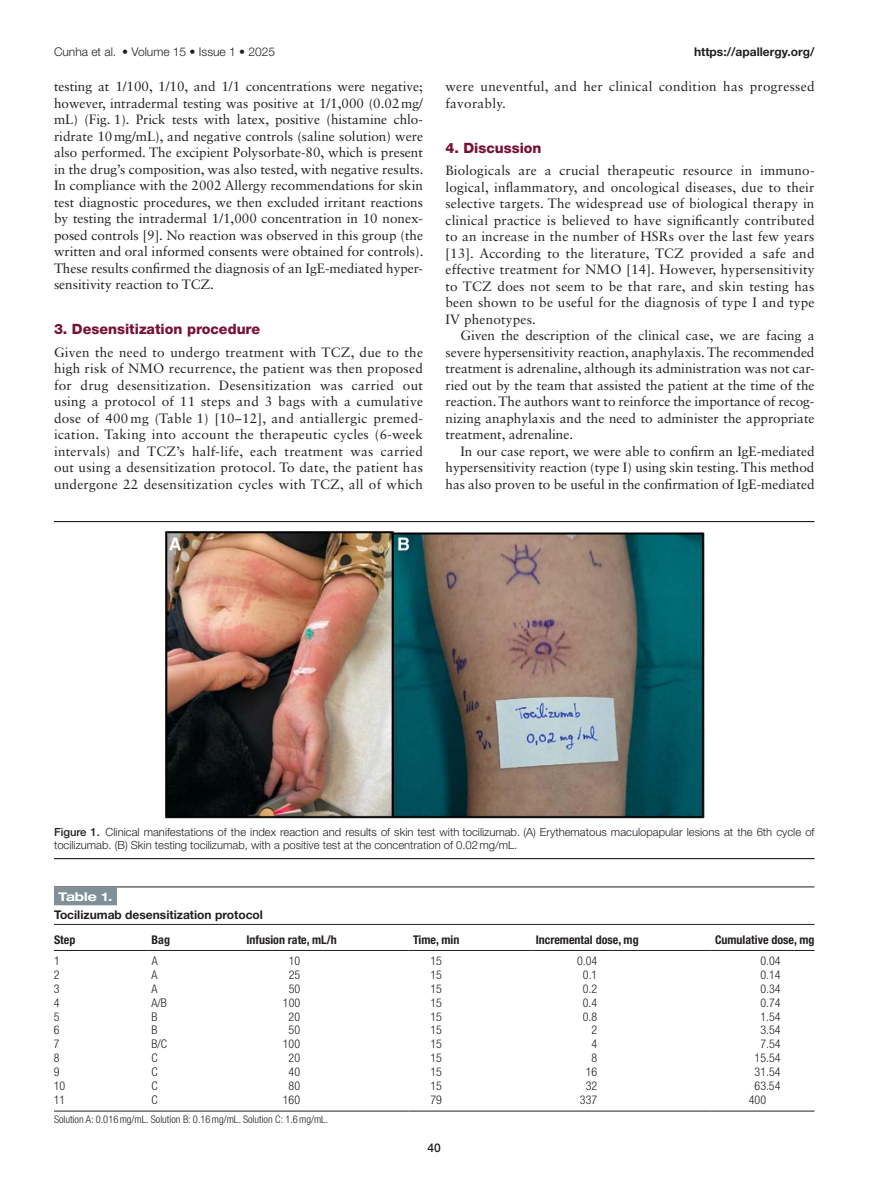
<style>
.page{position:relative;width:891px;height:1188px;background:#fff}
.page>*{position:absolute;margin:0;border:0;box-sizing:border-box;transform-origin:0 0}
.t1{font:800 14.25px "Helvetica Neue LT Std";color:#790f34}
.t2{font:13.5px/16.5px "Sabon LT Std";letter-spacing:.015em;color:#231f20;text-align:justify}
.t3{font:300 condensed 12px "Helvetica Neue LT Std";color:#231f20}
.t4{font:700 condensed 12px "Helvetica Neue LT Std";color:#231f20}
.t5{font:700 12px "Helvetica Neue LT Std";color:#231f20}
.t6{font:300 12px "Helvetica Neue LT Std";color:#231f20}
.t7{font:700 expanded 12px "Helvetica Neue LT Std";color:#fff}
.t8{font:500 12px "Helvetica Neue LT Std";color:#231f20}
.t9{font:300 11.25px/13.5px "Helvetica Neue LT Std";color:#231f20}
.t10{font:300 condensed 10.5px "Helvetica Neue LT Std";color:#231f20}
.s1{font-weight:500}
</style>
<div class="page">
<img style="left:164px;top:531px;width:540px;height:288px">
<hr style="left:54px;top:521px;width:760px;height:1px;background:#231f20">
<hr style="left:54px;top:858px;width:760px;height:1px;background:#231f20">
<hr style="left:54px;top:887px;width:760px;height:1px;background:#231f20">
<div style="left:54px;top:887px;width:63px;height:18px;background:#7f9098"></div>
<hr style="left:54px;top:924px;width:760px;height:1px;background:#231f20">
<hr style="left:54px;top:950px;width:93px;height:1px;background:#231f20">
<hr style="left:147px;top:950px;width:95px;height:1px;background:#231f20">
<hr style="left:242px;top:950px;width:167px;height:1px;background:#231f20">
<hr style="left:409px;top:950px;width:122px;height:1px;background:#231f20">
<hr style="left:531px;top:950px;width:180px;height:1px;background:#231f20">
<hr style="left:711px;top:950px;width:103px;height:1px;background:#231f20">
<hr style="left:54px;top:1111px;width:93px;height:1px;background:#231f20">
<hr style="left:147px;top:1111px;width:95px;height:1px;background:#231f20">
<hr style="left:242px;top:1111px;width:167px;height:1px;background:#231f20">
<hr style="left:409px;top:1111px;width:122px;height:1px;background:#231f20">
<hr style="left:531px;top:1111px;width:180px;height:1px;background:#231f20">
<hr style="left:711px;top:1111px;width:103px;height:1px;background:#231f20">
<p class="t6" style="left:54px;top:44px;width:223px">Cunha et al. • Volume 15 • Issue 1 • 2025</p>
<p class="t5" style="left:694px;top:44px;width:122px">https://apallergy.org/</p>
<p class="t2" style="left:54px;top:78px;width:371px">testing at 1/100, 1/10, and 1/1 concentrations were negative; however, intradermal testing was positive at 1/1,000 (0.02mg/ mL) (Fig. 1). Prick tests with latex, positive (histamine chlo&shy;ridrate 10mg/mL), and negative controls (saline solution) were also performed. The excipient Polysorbate-80, which is present in the drug’s composition, was also tested, with negative results.<br>In compliance with the 2002 Allergy recommendations for skin test diagnostic procedures, we then excluded irritant reactions by testing the intradermal 1/1,000 concentration in 10 nonex&shy;posed controls [9]. No reaction was observed in this group (the written and oral informed consents were obtained for controls).<br>These results confirmed the diagnosis of an IgE-mediated hyper&shy;sensitivity reaction to TCZ.</p>
<p class="t1" style="left:54px;top:321px;width:208px">3. Desensitization procedure</p>
<p class="t2" style="left:54px;top:344px;width:371px">Given the need to undergo treatment with TCZ, due to the high risk of NMO recurrence, the patient was then proposed for drug desensitization. Desensitization was carried out using a protocol of 11 steps and 3 bags with a cumulative dose of 400 mg (Table 1) [10–12], and antiallergic premed&shy;ication. Taking into account the therapeutic cycles (6-week intervals) and TCZ’s half-life, each treatment was carried out using a desensitization protocol. To date, the patient has undergone 22 desensitization cycles with TCZ, all of which</p>
<p class="t2" style="left:446px;top:78px;width:371px">were uneventful, and her clinical condition has progressed favorably.</p>
<p class="t1" style="left:446px;top:139px;width:98px">4. Discussion</p>
<p class="t2" style="left:446px;top:162px;width:371px">Biologicals are a crucial therapeutic resource in immuno&shy;logical, inflammatory, and oncological diseases, due to their selective targets. The widespread use of biological therapy in clinical practice is believed to have significantly contributed to an increase in the number of HSRs over the last few years [13]. According to the literature, TCZ provided a safe and effective treatment for NMO [14]. However, hypersensitivity to TCZ does not seem to be that rare, and skin testing has been shown to be useful for the diagnosis of type I and type IV phenotypes.</p>
<p class="t2" style="left:446px;top:327px;width:371px;text-indent:15px">Given the description of the clinical case, we are facing a severe hypersensitivity reaction, anaphylaxis. The recommended treatment is adrenaline, although its administration was not car&shy;ried out by the team that assisted the patient at the time of the reaction. The authors want to reinforce the importance of recog&shy;nizing anaphylaxis and the need to administer the appropriate treatment, adrenaline.</p>
<p class="t2" style="left:446px;top:443px;width:371px;text-indent:15px">In our case report, we were able to confirm an IgE-mediated hypersensitivity reaction (type I) using skin testing. This method has also proven to be useful in the confirmation of IgE-mediated</p>
<p class="t9" style="left:54px;top:825px;width:762px"><span class="s1">Figure 1.</span> Clinical manifestations of the index reaction and results of skin test with tocilizumab. (A) Erythematous maculopapular lesions at the 6th cycle of tocilizumab. (B) Skin testing tocilizumab, with a positive test at the concentration of 0.02mg/mL.</p>
<p class="t7" style="left:58px;top:889px;width:55px">Table 1.</p>
<p class="t5" style="left:54px;top:907px;width:211px">Tocilizumab desensitization protocol</p>
<p class="t4" style="left:54px;top:933px;width:23px">Step</p>
<p class="t4" style="left:152px;top:933px;width:20px">Bag</p>
<p class="t4" style="left:246px;top:933px;width:92px">Infusion rate, mL/h</p>
<p class="t4" style="left:413px;top:933px;width:48px">Time, min</p>
<p class="t4" style="left:536px;top:933px;width:104px">Incremental dose, mg</p>
<p class="t4" style="left:715px;top:933px;width:101px">Cumulative dose, mg</p>
<p class="t3" style="left:54px;top:954px;width:7px">1</p>
<p class="t3" style="left:152px;top:954px;width:7px">A</p>
<p class="t3" style="left:289px;top:954px;width:13px">10</p>
<p class="t3" style="left:430px;top:954px;width:13px">15</p>
<p class="t3" style="left:577px;top:954px;width:22px">0.04</p>
<p class="t3" style="left:760px;top:954px;width:22px">0.04</p>
<p class="t3" style="left:54px;top:968px;width:7px">2</p>
<p class="t3" style="left:152px;top:968px;width:7px">A</p>
<p class="t3" style="left:289px;top:968px;width:13px">25</p>
<p class="t3" style="left:430px;top:968px;width:13px">15</p>
<p class="t3" style="left:583px;top:968px;width:16px">0.1</p>
<p class="t3" style="left:760px;top:968px;width:22px">0.14</p>
<p class="t3" style="left:54px;top:982px;width:7px">3</p>
<p class="t3" style="left:152px;top:982px;width:7px">A</p>
<p class="t3" style="left:289px;top:982px;width:13px">50</p>
<p class="t3" style="left:430px;top:982px;width:13px">15</p>
<p class="t3" style="left:583px;top:982px;width:16px">0.2</p>
<p class="t3" style="left:760px;top:982px;width:22px">0.34</p>
<p class="t3" style="left:54px;top:996px;width:7px">4</p>
<p class="t3" style="left:152px;top:996px;width:17px">A/B</p>
<p class="t3" style="left:283px;top:996px;width:19px">100</p>
<p class="t3" style="left:430px;top:996px;width:13px">15</p>
<p class="t3" style="left:583px;top:996px;width:16px">0.4</p>
<p class="t3" style="left:760px;top:996px;width:22px">0.74</p>
<p class="t3" style="left:54px;top:1010px;width:7px">5</p>
<p class="t3" style="left:152px;top:1010px;width:7px">B</p>
<p class="t3" style="left:289px;top:1010px;width:13px">20</p>
<p class="t3" style="left:430px;top:1010px;width:13px">15</p>
<p class="t3" style="left:583px;top:1010px;width:16px">0.8</p>
<p class="t3" style="left:760px;top:1010px;width:22px">1.54</p>
<p class="t3" style="left:54px;top:1023px;width:7px">6</p>
<p class="t3" style="left:152px;top:1023px;width:7px">B</p>
<p class="t3" style="left:289px;top:1023px;width:13px">50</p>
<p class="t3" style="left:430px;top:1023px;width:13px">15</p>
<p class="t3" style="left:592px;top:1023px;width:7px">2</p>
<p class="t3" style="left:760px;top:1023px;width:22px">3.54</p>
<p class="t3" style="left:54px;top:1037px;width:7px">7</p>
<p class="t3" style="left:152px;top:1037px;width:17px">B/C</p>
<p class="t3" style="left:283px;top:1037px;width:19px">100</p>
<p class="t3" style="left:430px;top:1037px;width:13px">15</p>
<p class="t3" style="left:591px;top:1037px;width:7px">4</p>
<p class="t3" style="left:760px;top:1037px;width:22px">7.54</p>
<p class="t3" style="left:54px;top:1051px;width:7px">8</p>
<p class="t3" style="left:152px;top:1051px;width:8px">C</p>
<p class="t3" style="left:289px;top:1051px;width:13px">20</p>
<p class="t3" style="left:430px;top:1051px;width:13px">15</p>
<p class="t3" style="left:591px;top:1051px;width:7px">8</p>
<p class="t3" style="left:755px;top:1051px;width:27px">15.54</p>
<p class="t3" style="left:54px;top:1065px;width:7px">9</p>
<p class="t3" style="left:152px;top:1065px;width:8px">C</p>
<p class="t3" style="left:289px;top:1065px;width:13px">40</p>
<p class="t3" style="left:430px;top:1065px;width:13px">15</p>
<p class="t3" style="left:586px;top:1065px;width:13px">16</p>
<p class="t3" style="left:755px;top:1065px;width:27px">31.54</p>
<p class="t3" style="left:54px;top:1079px;width:13px">10</p>
<p class="t3" style="left:152px;top:1079px;width:8px">C</p>
<p class="t3" style="left:289px;top:1079px;width:13px">80</p>
<p class="t3" style="left:430px;top:1079px;width:13px">15</p>
<p class="t3" style="left:586px;top:1079px;width:13px">32</p>
<p class="t3" style="left:755px;top:1079px;width:27px">63.54</p>
<p class="t3" style="left:54px;top:1092px;width:13px">11</p>
<p class="t3" style="left:152px;top:1092px;width:8px">C</p>
<p class="t3" style="left:283px;top:1092px;width:19px">160</p>
<p class="t3" style="left:430px;top:1092px;width:13px">79</p>
<p class="t3" style="left:580px;top:1092px;width:19px">337</p>
<p class="t3" style="left:749px;top:1092px;width:19px">400</p>
<p class="t10" style="left:54px;top:1114px;width:276px">Solution A: 0.016mg/mL. Solution B: 0.16mg/mL. Solution C: 1.6mg/mL.</p>
<p class="t8" style="left:428px;top:1140px;width:15px">40</p>
</div>
